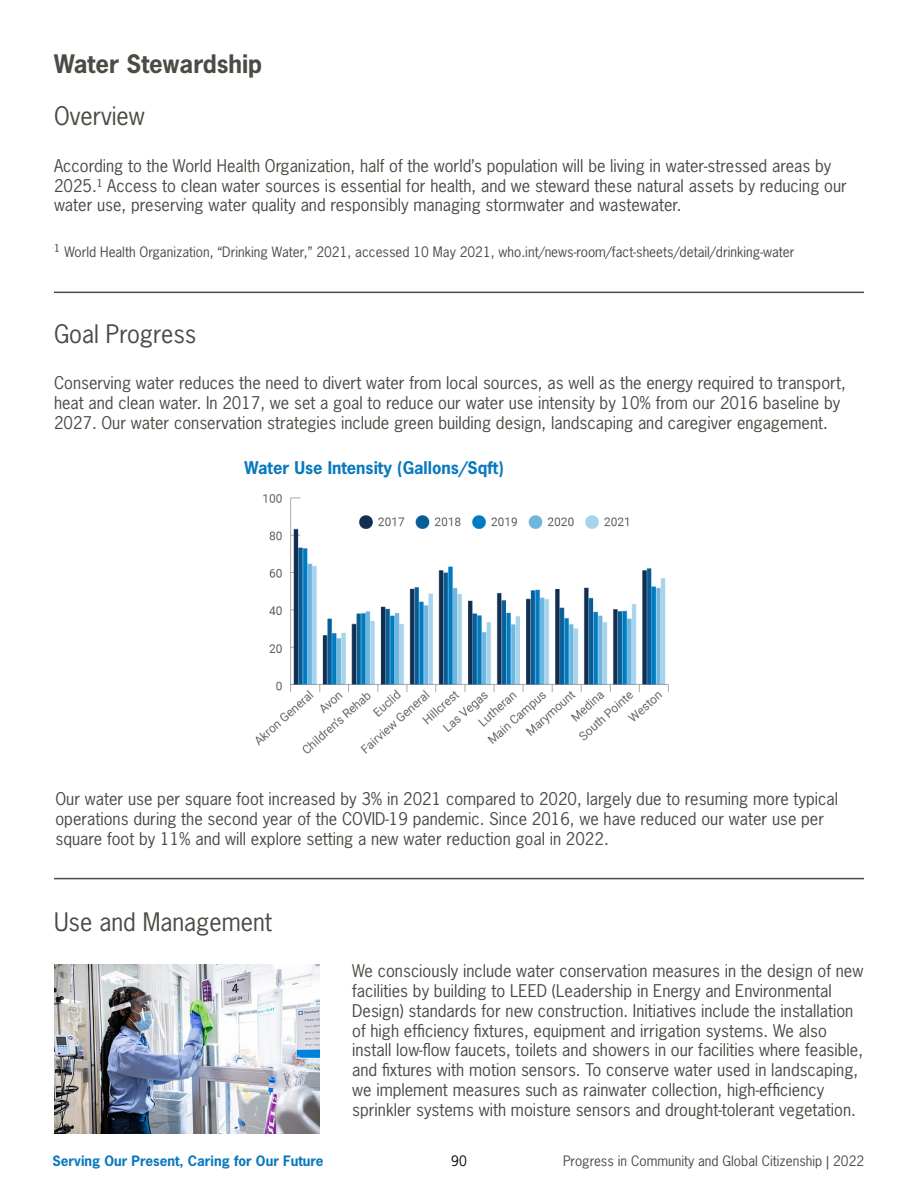
<style>
.page{position:relative;width:918px;height:1188px;background:#fff}
.page>*{position:absolute;margin:0;border:0;box-sizing:border-box;transform-origin:0 0}
.t1{font:24px "News Gothic Std";color:#4b4b45}
.t2{font:700 24px "News Gothic Std";color:#4b4b45}
.t3{font:16.5px/19.8px "News Gothic Std";color:#4b4b45}
.t4{font:700 16.5px "News Gothic Std";color:#0978be}
.t5{font:13.5px "News Gothic Std";color:#4b4b45}
.t6{font:13.5px "News Gothic Std";color:#4d4d46}
.t7{font:700 13.5px "News Gothic Std";color:#0978be}
.t8{font:13.5px "News Gothic Std";color:#000}
.s1{font-size:16.5px}
</style>
<div class="page">
<hr style="left:54px;top:292px;width:810px;height:1px;background:#4b4b45">
<img style="left:255px;top:494px;width:414px;height:260px">
<hr style="left:54px;top:878px;width:810px;height:1px;background:#4b4b45">
<img style="left:54px;top:964px;width:266px;height:170px">
<h1 class="t2" style="left:54px;top:48px;width:210px">Water Stewardship</h1>
<h1 class="t1" style="left:54px;top:101px;width:92px">Overview</h1>
<p class="t3" style="left:54px;top:155px;width:794px">According to the World Health Organization, half of the world’s population will be living in water-stressed areas by<br>2025.1 Access to clean water sources is essential for health, and we steward these natural assets by reducing our water use, preserving water quality and responsibly managing stormwater and wastewater.</p>
<p class="t5" style="left:54px;top:243px;width:742px"><span class="s1">1</span> World Health Organization, “Drinking Water,” 2021, accessed 10 May 2021, who.int/news-room/fact-sheets/detail/drinking-water</p>
<h1 class="t1" style="left:54px;top:318px;width:144px">Goal Progress</h1>
<p class="t3" style="left:54px;top:373px;width:794px">Conserving water reduces the need to divert water from local sources, as well as the energy required to transport, heat and clean water. In 2017, we set a goal to reduce our water use intensity by 10% from our 2016 baseline by<br>2027. Our water conservation strategies include green building design, landscaping and caregiver engagement.</p>
<p class="t4" style="left:245px;top:457px;width:261px">Water Use Intensity (Gallons/Sqft)</p>
<p class="t3" style="left:56px;top:789px;width:784px">Our water use per square foot increased by 3% in 2021 compared to 2020, largely due to resuming more typical operations during the second year of the COVID-19 pandemic. Since 2016, we have reduced our water use per square foot by 11% and will explore setting a new water reduction goal in 2022.</p>
<h1 class="t1" style="left:54px;top:906px;width:220px">Use and Management</h1>
<p class="t3" style="left:352px;top:961px;width:513px">We consciously include water conservation measures in the design of new facilities by building to LEED (Leadership in Energy and Environmental Design) standards for new construction. Initiatives include the installation of high efficiency fixtures, equipment and irrigation systems. We also install low-flow faucets, toilets and showers in our facilities where feasible, and fixtures with motion sensors. To conserve water used in landscaping, we implement measures such as rainwater collection, high-efficiency sprinkler systems with moisture sensors and drought-tolerant vegetation.</p>
<p class="t7" style="left:52px;top:1152px;width:273px">Serving Our Present, Caring for Our Future</p>
<p class="t8" style="left:451px;top:1152px;width:17px">90</p>
<p class="t6" style="left:563px;top:1152px;width:303px">Progress in Community and Global Citizenship | 2022</p>
</div>
